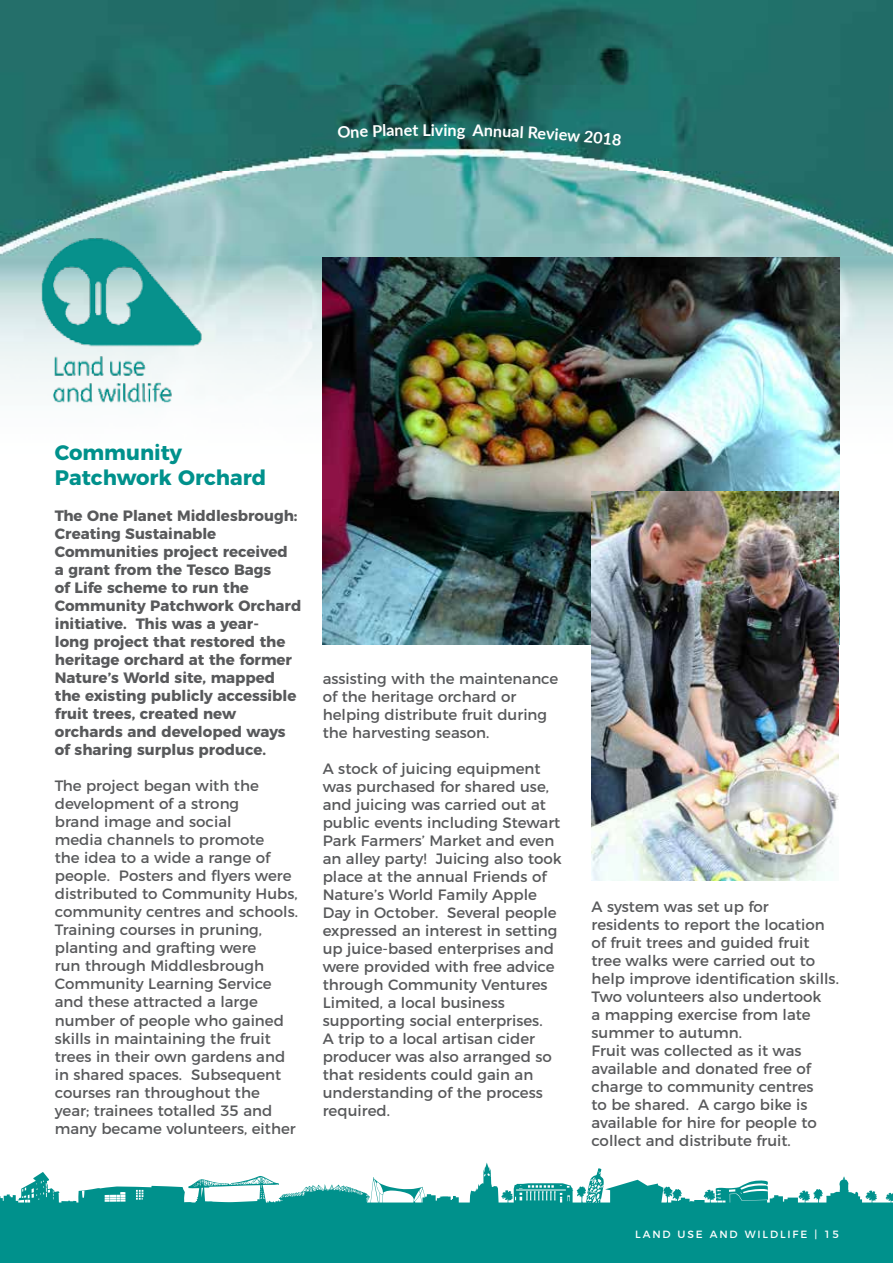
<style>
.page{position:relative;width:893px;height:1263px;background:#fff}
.page>*{position:absolute;margin:0;border:0;box-sizing:border-box;transform-origin:0 0}
.t1{font:700 21px/25.2px "Montserrat";color:#00918c}
.t2{font:700 16.2px "Lato";color:#fff}
.t3{font:15px/18px "Montserrat";color:#58595b}
.t4{font:700 15px/18px "Montserrat";color:#58595b}
.t5{font:10.5px "Montserrat";letter-spacing:.18em;color:#fff}
</style>
<div class="page">
<img style="left:0;top:0;width:892px;height:582px">
<img style="left:0;top:169px;width:272px;height:302px">
<img style="left:323px;top:257px;width:516px;height:388px">
<img style="left:591px;top:491px;width:248px;height:389px">
<svg style="left:0;top:1162px;width:893px;height:101px;fill:#00918c"></svg>
<svg style="left:338px;top:124px;width:47px;height:14px"></svg>
<svg style="left:449px;top:127px;width:16px;height:12px"></svg>
<svg style="left:512px;top:126px;width:11px;height:12px"></svg>
<svg style="left:567px;top:131px;width:55px;height:15px"></svg>
<p class="t2" style="left:422px;top:118px;width:27px">Livi</p>
<p class="t2" style="left:386px;top:118px;width:33px;rotate:-1deg">anet</p>
<p class="t2" style="left:473px;top:118px;width:40px;rotate:2deg">Annu</p>
<p class="t2" style="left:529px;top:120px;width:41px;rotate:4deg">Revie</p>
<h3 class="t1" style="left:55px;top:438px;width:213px">Community<br>Patchwork Orchard</h3>
<p class="t4" style="left:55px;top:506px;width:248px">The One Planet Middlesbrough:<br>Creating Sustainable<br>Communities project received<br>a grant from the Tesco Bags<br>of Life scheme to run the<br>Community Patchwork Orchard initiative. This was a year-<br>long project that restored the heritage orchard at the former<br>Nature’s World site, mapped the existing publicly accessible fruit trees, created new orchards and developed ways of sharing surplus produce.</p>
<p class="t3" style="left:55px;top:776px;width:245px">The project began with the development of a strong<br>brand image and social<br>media channels to promote<br>the idea to a wide a range of people. Posters and flyers were distributed to Community Hubs, community centres and schools.<br>Training courses in pruning, planting and grafting were<br>run through Middlesbrough<br>Community Learning Service and these attracted a large number of people who gained skills in maintaining the fruit trees in their own gardens and in shared spaces. Subsequent courses ran throughout the year; trainees totalled 35 and many became volunteers, either</p>
<p class="t3" style="left:323px;top:669px;width:237px">assisting with the maintenance of the heritage orchard or helping distribute fruit during the harvesting season.</p>
<p class="t3" style="left:323px;top:759px;width:241px">A stock of juicing equipment was purchased for shared use, and juicing was carried out at public events including Stewart<br>Park Farmers’ Market and even an alley party! Juicing also took place at the annual Friends of<br>Nature’s World Family Apple<br>Day in October. Several people expressed an interest in setting up juice-based enterprises and were provided with free advice through Community Ventures<br>Limited, a local business supporting social enterprises.<br>A trip to a local artisan cider producer was also arranged so that residents could gain an understanding of the process required.</p>
<p class="t3" style="left:591px;top:896px;width:249px">A system was set up for residents to report the location of fruit trees and guided fruit tree walks were carried out to help improve identification skills.<br>Two volunteers also undertook<br>a mapping exercise from late summer to autumn.<br>Fruit was collected as it was available and donated free of charge to community centres<br>to be shared. A cargo bike is available for hire for people to collect and distribute fruit.</p>
<p class="t5" style="left:635px;top:1226px;width:205px">LAND USE AND WILDLIFE | 15</p>
</div>
